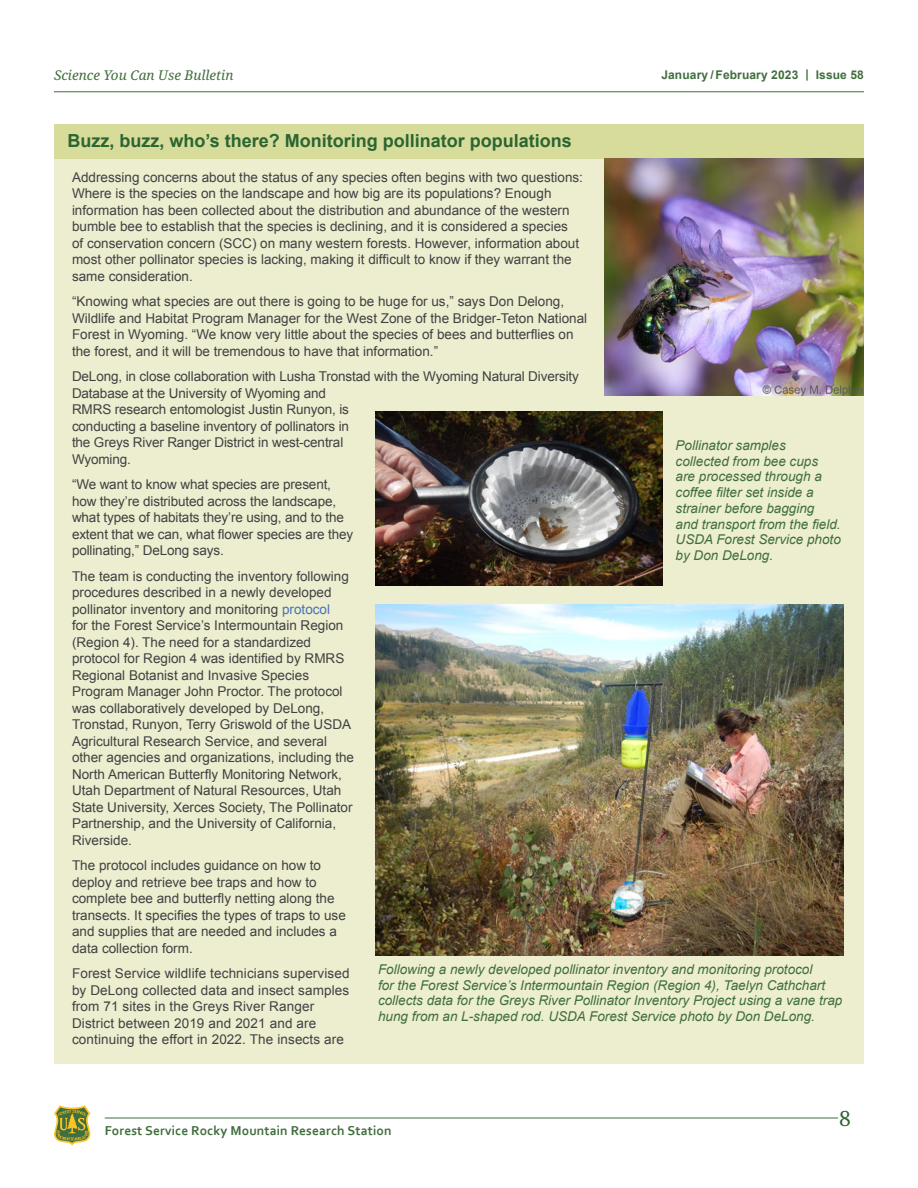
<style>
.page{position:relative;width:918px;height:1188px;background:#fff}
.page>*{position:absolute;margin:0;border:0;box-sizing:border-box;transform-origin:0 0}
.t1{font:21px "Noto Serif";color:#2b6532}
.SideBar_-_Heading{font:700 18px "Arial";color:#2b6532}
.Sidebar__body{font:13.5px/16.5px "Arial";color:#414042}
.t2{font:italic 13.5px/15.8px "Arial";color:#406e3d}
.t3{font:700 13.5px "Corbel";letter-spacing:.01em;color:#406e3d}
.t4{font:italic 13.5px "Noto Serif";color:#406e3d}
.t5{font:700 12px "Arial";letter-spacing:.01em;color:#406e3d}
.s1{color:#4771b7}
</style>
<div class="page">
<hr style="left:54px;top:91px;width:810px;height:1px;background:#406e3d">
<hr style="left:105px;top:1118px;width:733px;height:1px;background:#406e3d">
<svg style="left:54px;top:1105px;width:36px;height:41px"></svg>
<div style="left:54px;top:142px;width:810px;height:922px;background:#eceecf"></div>
<div style="left:54px;top:124px;width:810px;height:35px;background:#d7dc9a"></div>
<img style="left:376px;top:604px;width:468px;height:351px">
<img style="left:375px;top:411px;width:287px;height:175px">
<img style="left:604px;top:158px;width:260px;height:238px">
<p class="t4" style="left:54px;top:66px;width:181px">Science You Can Use Bulletin</p>
<p class="t5" style="left:661px;top:67px;width:204px">January /February 2023 | Issue 58</p>
<p class="SideBar_-_Heading" style="left:68px;top:129px;width:506px">Buzz, buzz, who’s there? Monitoring pollinator populations</p>
<p class="Sidebar__body" style="left:72px;top:169px;width:513px">Addressing concerns about the status of any species often begins with two questions:<br>Where is the species on the landscape and how big are its populations? Enough information has been collected about the distribution and abundance of the western bumble bee to establish that the species is declining, and it is considered a species<br>of conservation concern (SCC) on many western forests. However, information about most other pollinator species is lacking, making it difficult to know if they warrant the same consideration.</p>
<p class="Sidebar__body" style="left:72px;top:293px;width:517px">“Knowing what species are out there is going to be huge for us,” says Don Delong, Wildlife and Habitat Program Manager for the West Zone of the Bridger-Teton National Forest in Wyoming. “We know very little about the species of bees and butterflies on the forest, and it will be tremendous to have that information.”</p>
<p class="Sidebar__body" style="left:72px;top:368px;width:508px">DeLong, in close collaboration with Lusha Tronstad with the Wyoming Natural Diversity Database at the University of Wyoming and<br>RMRS research entomologist Justin Runyon, is<br>conducting a baseline inventory of pollinators in<br>the Greys River Ranger District in west-central<br>Wyoming.</p>
<p class="Sidebar__body" style="left:72px;top:476px;width:283px">“We want to know what species are present, how they’re distributed across the landscape, what types of habitats they’re using, and to the extent that we can, what flower species are they pollinating,” DeLong says.</p>
<p class="Sidebar__body" style="left:72px;top:568px;width:284px">The team is conducting the inventory following procedures described in a newly developed pollinator inventory and monitoring <span class="s1">protocol<br></span>for the Forest Service’s Intermountain Region (Region 4). The need for a standardized protocol for Region 4 was identified by RMRS Regional Botanist and Invasive Species Program Manager John Proctor. The protocol was collaboratively developed by DeLong, Tronstad, Runyon, Terry Griswold of the USDA Agricultural Research Service, and several other agencies and organizations, including the North American Butterfly Monitoring Network, Utah Department of Natural Resources, Utah State University, Xerces Society, The Pollinator Partnership, and the University of California, Riverside.</p>
<p class="Sidebar__body" style="left:72px;top:857px;width:275px">The protocol includes guidance on how to deploy and retrieve bee traps and how to complete bee and butterfly netting along the transects. It specifies the types of traps to use and supplies that are needed and includes a data collection form.</p>
<p class="Sidebar__body" style="left:72px;top:965px;width:279px">Forest Service wildlife technicians supervised by DeLong collected data and insect samples from 71 sites in the Greys River Ranger District between 2019 and 2021 and are continuing the effort in 2022. The insects are</p>
<p class="t2" style="left:378px;top:961px;width:466px">Following a newly developed pollinator inventory and monitoring protocol<br>for the Forest Service’s Intermountain Region (Region 4), Taelyn Cathchart collects data for the Greys River Pollinator Inventory Project using a vane trap hung from an L-shaped rod. USDA Forest Service photo by Don DeLong.</p>
<p class="t2" style="left:676px;top:438px;width:167px">Pollinator samples collected from bee cups are processed through a coffee filter set inside a strainer before bagging<br>and transport from the field.<br>USDA Forest Service photo by Don DeLong.</p>
<p class="t3" style="left:105px;top:1123px;width:288px">Forest Service Rocky Mountain Research Station</p>
<h1 class="t1" style="left:839px;top:1104px;width:13px">8</h1>
</div>
